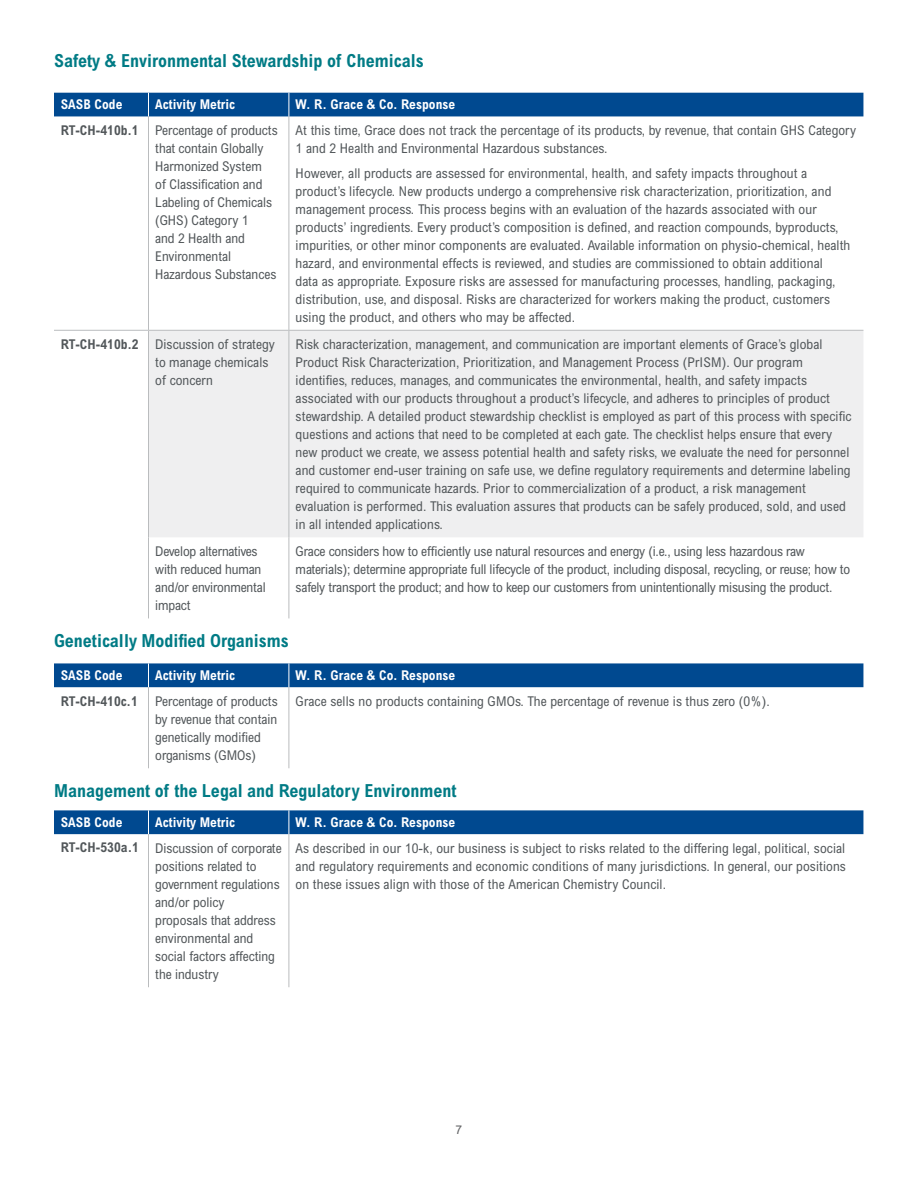
<style>
.page{position:relative;width:918px;height:1188px;background:#fff}
.page>*{position:absolute;margin:0;border:0;box-sizing:border-box;transform-origin:0 0}
.t1{font:700 condensed 18px "Arial MT Std";color:#007b85}
.t2{font:condensed 13.5px/18px "Arial MT Std";letter-spacing:.01em;color:#52575a}
.t3{font:condensed 13.5px/18px "Arial MT Std";letter-spacing:-.01em;color:#52575a}
.t4{font:700 condensed 13.5px "Arial MT Std";letter-spacing:.005em;color:#fff}
.t5{font:700 condensed 13.5px "Arial MT Std";letter-spacing:.005em;color:#52575a}
.t6{font:12px "Arial MT Std";color:#5f6062}
.s1{font-weight:700}
</style>
<div class="page">
<div style="left:149px;top:331px;width:714px;height:206px;background:#efeff0"></div>
<hr style="left:148px;top:330px;width:141px;height:1px;background:#babcbe">
<hr style="left:289px;top:330px;width:574px;height:1px;background:#babcbe">
<div style="left:54px;top:93px;width:809px;height:23px;background:#004990"></div>
<hr style="left:148px;top:537px;width:1px;height:81px;background:#babcbe">
<hr style="left:289px;top:537px;width:1px;height:81px;background:#babcbe">
<hr style="left:54px;top:330px;width:94px;height:1px;background:#babcbe">
<hr style="left:148px;top:331px;width:1px;height:206px;background:#babcbe">
<hr style="left:148px;top:116px;width:1px;height:214px;background:#babcbe">
<hr style="left:289px;top:116px;width:1px;height:214px;background:#babcbe">
<hr style="left:289px;top:331px;width:1px;height:206px;background:#babcbe">
<div style="left:54px;top:663px;width:809px;height:24px;background:#004990"></div>
<hr style="left:148px;top:687px;width:1px;height:81px;background:#babcbe">
<hr style="left:289px;top:687px;width:1px;height:81px;background:#babcbe">
<div style="left:54px;top:810px;width:809px;height:24px;background:#004990"></div>
<hr style="left:148px;top:834px;width:1px;height:153px;background:#babcbe">
<hr style="left:289px;top:834px;width:1px;height:153px;background:#babcbe">
<h1 class="t1" style="left:54px;top:50px;width:371px">Safety &amp; Environmental Stewardship of Chemicals</h1>
<p class="t4" style="left:61px;top:97px;width:63px">SASB Code</p>
<p class="t4" style="left:155px;top:97px;width:82px">Activity Metric</p>
<p class="t4" style="left:296px;top:97px;width:161px">W. R. Grace &amp; Co. Response</p>
<p class="t2" style="left:155px;top:121px;width:124px;text-indent:-94px"><span class="s1">RT-CH-410b.1</span> Percentage of products that contain Globally<br>Harmonized System<br>of Classification and<br>Labeling of Chemicals (GHS) Category 1<br>and 2 Health and<br>Environmental<br>Hazardous Substances</p>
<p class="t2" style="left:296px;top:121px;width:562px">At this time, Grace does not track the percentage of its products, by revenue, that contain GHS Category<br>1 and 2 Health and Environmental Hazardous substances.</p>
<p class="t2" style="left:296px;top:164px;width:556px">However, all products are assessed for environmental, health, and safety impacts throughout a product’s lifecycle. New products undergo a comprehensive risk characterization, prioritization, and management process. This process begins with an evaluation of the hazards associated with our products’ ingredients. Every product’s composition is defined, and reaction compounds, byproducts, impurities, or other minor components are evaluated. Available information on physio-chemical, health hazard, and environmental effects is reviewed, and studies are commissioned to obtain additional<br>data as appropriate. Exposure risks are assessed for manufacturing processes, handling, packaging, distribution, use, and disposal. Risks are characterized for workers making the product, customers using the product, and others who may be affected.</p>
<p class="t2" style="left:155px;top:335px;width:121px;text-indent:-94px"><span class="s1">RT-CH-410b.2</span> Discussion of strategy to manage chemicals of concern</p>
<p class="t2" style="left:296px;top:335px;width:557px">Risk characterization, management, and communication are important elements of Grace’s global Product Risk Characterization, Prioritization, and Management Process (PrISM). Our program identifies, reduces, manages, and communicates the environmental, health, and safety impacts associated with our products throughout a product’s lifecycle, and adheres to principles of product stewardship. A detailed product stewardship checklist is employed as part of this process with specific questions and actions that need to be completed at each gate. The checklist helps ensure that every new product we create, we assess potential health and safety risks, we evaluate the need for personnel and customer end-user training on safe use, we define regulatory requirements and determine labeling required to communicate hazards. Prior to commercialization of a product, a risk management evaluation is performed. This evaluation assures that products can be safely produced, sold, and used in all intended applications.</p>
<p class="t3" style="left:155px;top:542px;width:112px">Develop alternatives with reduced human and/or environmental impact</p>
<p class="t3" style="left:296px;top:542px;width:556px">Grace considers how to efficiently use natural resources and energy (i.e., using less hazardous raw materials); determine appropriate full lifecycle of the product, including disposal, recycling, or reuse; how to safely transport the product; and how to keep our customers from unintentionally misusing the product.</p>
<h1 class="t1" style="left:54px;top:631px;width:236px">Genetically Modified Organisms</h1>
<p class="t4" style="left:61px;top:667px;width:63px">SASB Code</p>
<p class="t4" style="left:155px;top:667px;width:82px">Activity Metric</p>
<p class="t4" style="left:296px;top:667px;width:161px">W. R. Grace &amp; Co. Response</p>
<p class="t5" style="left:61px;top:693px;width:79px">RT-CH-410c.1</p>
<p class="t2" style="left:155px;top:692px;width:124px">Percentage of products by revenue that contain genetically modified organisms (GMOs)</p>
<p class="t2" style="left:296px;top:692px;width:476px">Grace sells no products containing GMOs. The percentage of revenue is thus zero (0%).</p>
<h1 class="t1" style="left:54px;top:780px;width:404px">Management of the Legal and Regulatory Environment</h1>
<p class="t4" style="left:61px;top:814px;width:63px">SASB Code</p>
<p class="t4" style="left:155px;top:814px;width:82px">Activity Metric</p>
<p class="t4" style="left:296px;top:814px;width:161px">W. R. Grace &amp; Co. Response</p>
<p class="t2" style="left:155px;top:839px;width:128px;text-indent:-94px"><span class="s1">RT-CH-530a.1</span> Discussion of corporate positions related to government regulations and/or policy<br>proposals that address environmental and social factors affecting the industry</p>
<p class="t2" style="left:296px;top:839px;width:552px;text-align:justify">As described in our 10-k, our business is subject to risks related to the differing legal, political, social and regulatory requirements and economic conditions of many jurisdictions. In general, our positions on these issues align with those of the American Chemistry Council.</p>
<p class="t6" style="left:456px;top:1123px;width:8px">7</p>
</div>
